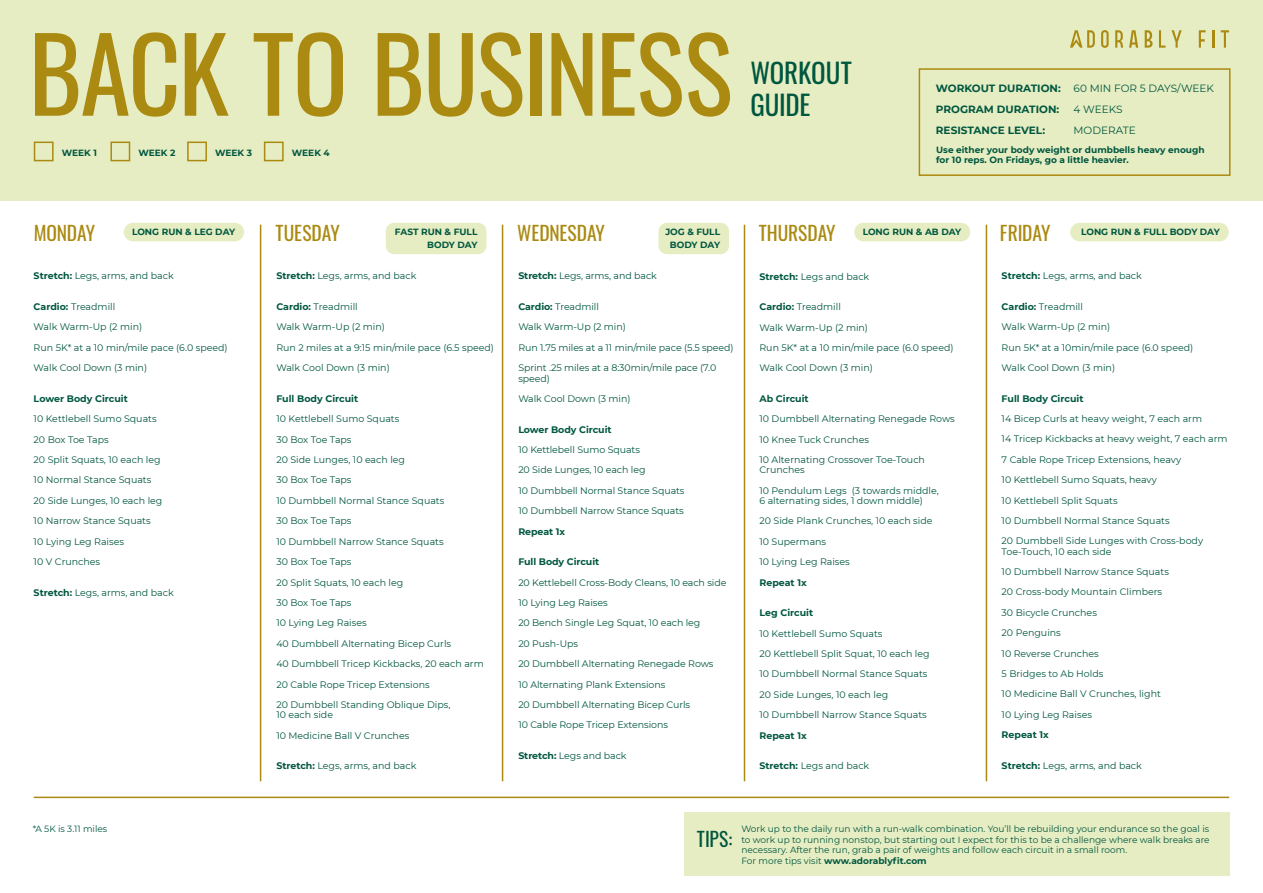
<style>
.page{position:relative;width:1263px;height:893px;background:#fff}
.page>*{position:absolute;margin:0;border:0;box-sizing:border-box;transform-origin:0 0}
.t1{font:102px "Oswald";letter-spacing:-.015em;color:#aa8a11}
.t2{font:27px/31.5px "Oswald";letter-spacing:-.01em;color:#005740}
.t3{font:19.5px "Oswald";letter-spacing:-.005em;color:#aa8a11}
.t4{font:19.5px "Oswald";color:#005740}
.t5{font:700 10.5px/21px "Montserrat";color:#005740}
.t6{font:10.5px/21px "Montserrat";color:#005740}
.t7{font:9.45px/20.4px "Montserrat";color:#005740}
.t8{font:700 9.45px "Montserrat";color:#005740}
.t9{font:9px/10.5px "Montserrat";color:#005740}
.t10{font:700 9px/12.6px "Montserrat";color:#005740}
.s1{font-weight:700}
</style>
<div class="page">
<div style="left:124px;top:223px;width:120px;height:18px;background:#e7edc2;border-radius:9px"></div>
<div style="left:854px;top:223px;width:116px;height:18px;background:#e7edc2;border-radius:9px"></div>
<div style="left:0;top:0;width:1263px;height:200px;background:#e7edc2"></div>
<svg style="left:1101px;top:30px;width:8px;height:18px"></svg>
<svg style="left:1115px;top:30px;width:8px;height:18px"></svg>
<svg style="left:1129px;top:30px;width:9px;height:18px"></svg>
<svg style="left:1145px;top:30px;width:7px;height:18px"></svg>
<svg style="left:1159px;top:30px;width:6px;height:18px"></svg>
<svg style="left:1171px;top:30px;width:11px;height:18px"></svg>
<svg style="left:1199px;top:30px;width:7px;height:18px"></svg>
<svg style="left:1212px;top:30px;width:2px;height:18px"></svg>
<svg style="left:1221px;top:30px;width:8px;height:18px"></svg>
<svg style="left:1070px;top:30px;width:25px;height:18px"></svg>
<div style="left:684px;top:813px;width:545px;height:63px;background:#e7edc2"></div>
<hr style="left:260px;top:225px;width:1px;height:556px;background:#aa8a11">
<hr style="left:502px;top:225px;width:1px;height:556px;background:#aa8a11">
<hr style="left:744px;top:225px;width:1px;height:556px;background:#aa8a11">
<hr style="left:986px;top:225px;width:1px;height:556px;background:#aa8a11">
<hr style="left:34px;top:797px;width:1195px;height:1px;background:#aa8a11">
<div style="left:386px;top:223px;width:100px;height:31px;background:#e7edc2;border-radius:8px"></div>
<div style="left:658px;top:223px;width:71px;height:31px;background:#e7edc2;border-radius:8px"></div>
<div style="left:1070px;top:223px;width:159px;height:18px;background:#e7edc2;border-radius:9px"></div>
<div style="left:34px;top:142px;width:20px;height:19px;border:2px solid #aa8a11"></div>
<div style="left:110px;top:142px;width:20px;height:19px;border:2px solid #aa8a11"></div>
<div style="left:187px;top:142px;width:20px;height:19px;border:2px solid #aa8a11"></div>
<div style="left:264px;top:142px;width:20px;height:19px;border:2px solid #aa8a11"></div>
<div style="left:919px;top:68px;width:311px;height:108px;border:2px solid #aa8a11"></div>
<h1 class="t1" style="left:29px;top:-17px;width:705px">BACK TO BUSINESS</h1>
<p class="t10" style="left:62px;top:146px;width:37px">WEEK 1</p>
<p class="t10" style="left:139px;top:146px;width:38px">WEEK 2</p>
<p class="t10" style="left:215px;top:146px;width:38px">WEEK 3</p>
<p class="t10" style="left:292px;top:146px;width:39px">WEEK 4</p>
<h2 class="t2" style="left:750px;top:55px;width:103px">WORKOUT<br>GUIDE</h2>
<p class="t5" style="left:936px;top:77px;width:126px">WORKOUT DURATION:<br>PROGRAM DURATION:<br>RESISTANCE LEVEL:</p>
<p class="t6" style="left:1073px;top:77px;width:142px">60 MIN FOR 5 DAYS/WEEK<br>4 WEEKS<br>MODERATE</p>
<p class="t10" style="left:936px;top:144px;width:270px;line-height:10.5px">Use either your body weight or dumbbells heavy enough for 10 reps. On Fridays, go a little heavier.</p>
<h3 class="t3" style="left:34px;top:216px;width:63px">MONDAY</h3>
<h3 class="t3" style="left:276px;top:216px;width:66px">TUESDAY</h3>
<h3 class="t3" style="left:517px;top:216px;width:89px">WEDNESDAY</h3>
<h3 class="t3" style="left:759px;top:216px;width:78px">THURSDAY</h3>
<h3 class="t3" style="left:1000px;top:216px;width:52px">FRIDAY</h3>
<p class="t7" style="left:276px;top:266px;width:142px"><span class="s1">Stretch:</span> Legs, arms, and back</p>
<p class="t7" style="left:276px;top:296px;width:219px"><span class="s1">Cardio:</span> Treadmill<br>Walk Warm-Up (2 min)<br>Run 2 miles at a 9:15 min/mile pace (6.5 speed)<br>Walk Cool Down (3 min)</p>
<p class="t8" style="left:276px;top:392px;width:83px">Full Body Circuit</p>
<p class="t7" style="left:276px;top:408px;width:209px">10 Kettlebell Sumo Squats<br>30 Box Toe Taps<br>20 Side Lunges, 10 each leg<br>30 Box Toe Taps<br>10 Dumbbell Normal Stance Squats<br>30 Box Toe Taps<br>10 Dumbbell Narrow Stance Squats<br>30 Box Toe Taps<br>20 Split Squats, 10 each leg<br>30 Box Toe Taps<br>10 Lying Leg Raises<br>40 Dumbbell Alternating Bicep Curls<br>40 Dumbbell Tricep Kickbacks, 20 each arm<br>20 Cable Rope Tricep Extensions<br>20 Dumbbell Standing Oblique Dips,</p>
<p class="t7" style="left:276px;top:704px;width:134px">10 each side<br>10 Medicine Ball V Crunches</p>
<p class="t7" style="left:276px;top:755px;width:142px"><span class="s1">Stretch:</span> Legs, arms, and back</p>
<p class="t10" style="left:132px;top:225px;width:105px">LONG RUN &amp; LEG DAY</p>
<p class="t10" style="left:395px;top:225px;width:84px;text-align:right">FAST RUN &amp; FULL<br>BODY DAY</p>
<p class="t10" style="left:665px;top:225px;width:56px;text-align:center">JOG &amp; FULL<br>BODY DAY</p>
<p class="t10" style="left:863px;top:225px;width:100px">LONG RUN &amp; AB DAY</p>
<p class="t10" style="left:1081px;top:225px;width:140px">LONG RUN &amp; FULL BODY DAY</p>
<p class="t7" style="left:1002px;top:265px;width:142px"><span class="s1">Stretch:</span> Legs, arms, and back</p>
<p class="t7" style="left:1002px;top:296px;width:193px"><span class="s1">Cardio:</span> Treadmill<br>Walk Warm-Up (2 min)<br>Run 5K* at a 10min/mile pace (6.0 speed)<br>Walk Cool Down (3 min)</p>
<p class="t8" style="left:1002px;top:391px;width:83px">Full Body Circuit</p>
<p class="t7" style="left:1002px;top:408px;width:227px">14 Bicep Curls at heavy weight, 7 each arm<br>14 Tricep Kickbacks at heavy weight, 7 each arm 7 Cable Rope Tricep Extensions, heavy<br>10 Kettlebell Sumo Squats, heavy<br>10 Kettlebell Split Squats<br>10 Dumbbell Normal Stance Squats<br>20 Dumbbell Side Lunges with Cross-body</p>
<p class="t7" style="left:1002px;top:541px;width:169px">Toe-Touch, 10 each side<br>10 Dumbbell Narrow Stance Squats<br>20 Cross-body Mountain Climbers<br>30 Bicycle Crunches<br>20 Penguins<br>10 Reverse Crunches<br>5 Bridges to Ab Holds<br>10 Medicine Ball V Crunches, light<br>10 Lying Leg Raises</p>
<p class="t8" style="left:1002px;top:728px;width:49px">Repeat 1x</p>
<p class="t7" style="left:1002px;top:755px;width:142px"><span class="s1">Stretch:</span> Legs, arms, and back</p>
<p class="t7" style="left:34px;top:266px;width:142px"><span class="s1">Stretch:</span> Legs, arms, and back</p>
<p class="t7" style="left:34px;top:296px;width:196px"><span class="s1">Cardio:</span> Treadmill<br>Walk Warm-Up (2 min)<br>Run 5K* at a 10 min/mile pace (6.0 speed)<br>Walk Cool Down (3 min)</p>
<p class="t8" style="left:34px;top:392px;width:96px">Lower Body Circuit</p>
<p class="t7" style="left:34px;top:408px;width:130px">10 Kettlebell Sumo Squats<br>20 Box Toe Taps<br>20 Split Squats, 10 each leg<br>10 Normal Stance Squats<br>20 Side Lunges, 10 each leg<br>10 Narrow Stance Squats<br>10 Lying Leg Raises<br>10 V Crunches</p>
<p class="t7" style="left:34px;top:582px;width:142px"><span class="s1">Stretch:</span> Legs, arms, and back</p>
<p class="t7" style="left:518px;top:266px;width:140px"><span class="s1">Stretch:</span> Legs, arms, and back</p>
<p class="t7" style="left:518px;top:296px;width:217px"><span class="s1">Cardio:</span> Treadmill<br>Walk Warm-Up (2 min)<br>Run 1.75 miles at a 11 min/mile pace (5.5 speed)<br>Sprint .25 miles at a 8:30min/mile pace (7.0</p>
<p class="t7" style="left:518px;top:368px;width:33px">speed)</p>
<p class="t7" style="left:759px;top:266px;width:111px"><span class="s1">Stretch:</span> Legs and back</p>
<p class="t7" style="left:759px;top:296px;width:196px"><span class="s1">Cardio:</span> Treadmill<br>Walk Warm-Up (2 min)<br>Run 5K* at a 10 min/mile pace (6.0 speed)<br>Walk Cool Down (3 min)</p>
<p class="t8" style="left:759px;top:392px;width:51px">Ab Circuit</p>
<p class="t7" style="left:759px;top:408px;width:197px">10 Dumbbell Alternating Renegade Rows<br>10 Knee Tuck Crunches<br>10 Alternating Crossover Toe-Touch</p>
<p class="t7" style="left:759px;top:459px;width:181px">Crunches<br>10 Pendulum Legs (3 towards middle,</p>
<p class="t7" style="left:759px;top:490px;width:175px">6 alternating sides, 1 down middle)<br>20 Side Plank Crunches, 10 each side<br>10 Supermans<br>10 Lying Leg Raises</p>
<p class="t8" style="left:759px;top:575px;width:49px">Repeat 1x</p>
<p class="t8" style="left:759px;top:606px;width:55px">Leg Circuit</p>
<p class="t7" style="left:759px;top:623px;width:172px">10 Kettlebell Sumo Squats<br>20 Kettlebell Split Squat, 10 each leg<br>10 Dumbbell Normal Stance Squats<br>20 Side Lunges, 10 each leg<br>10 Dumbbell Narrow Stance Squats</p>
<p class="t8" style="left:759px;top:728px;width:49px">Repeat 1x</p>
<p class="t7" style="left:759px;top:755px;width:111px"><span class="s1">Stretch:</span> Legs and back</p>
<p class="t7" style="left:518px;top:388px;width:114px">Walk Cool Down (3 min)</p>
<p class="t8" style="left:518px;top:422px;width:95px">Lower Body Circuit</p>
<p class="t7" style="left:518px;top:439px;width:168px">10 Kettlebell Sumo Squats<br>20 Side Lunges, 10 each leg<br>10 Dumbbell Normal Stance Squats<br>10 Dumbbell Narrow Stance Squats</p>
<p class="t8" style="left:518px;top:524px;width:48px">Repeat 1x</p>
<p class="t8" style="left:518px;top:555px;width:82px">Full Body Circuit</p>
<p class="t7" style="left:518px;top:572px;width:210px">20 Kettlebell Cross-Body Cleans, 10 each side<br>10 Lying Leg Raises<br>20 Bench Single Leg Squat, 10 each leg<br>20 Push-Ups<br>20 Dumbbell Alternating Renegade Rows<br>10 Alternating Plank Extensions<br>20 Dumbbell Alternating Bicep Curls<br>10 Cable Rope Tricep Extensions</p>
<p class="t7" style="left:518px;top:745px;width:110px"><span class="s1">Stretch:</span> Legs and back</p>
<p class="t9" style="left:33px;top:824px;width:76px">*A 5K is 3.11 miles</p>
<h3 class="t4" style="left:697px;top:822px;width:37px">TIPS:</h3>
<p class="t9" style="left:741px;top:823px;width:470px">Work up to the daily run with a run-walk combination. You’ll be rebuilding your endurance so the goal is to work up to running nonstop, but starting out I expect for this to be a challenge where walk breaks are necessary. After the run, grab a pair of weights and follow each circuit in a small room.<br>For more tips visit <span class="s1">www.adorablyfit.com</span></p>
</div>
